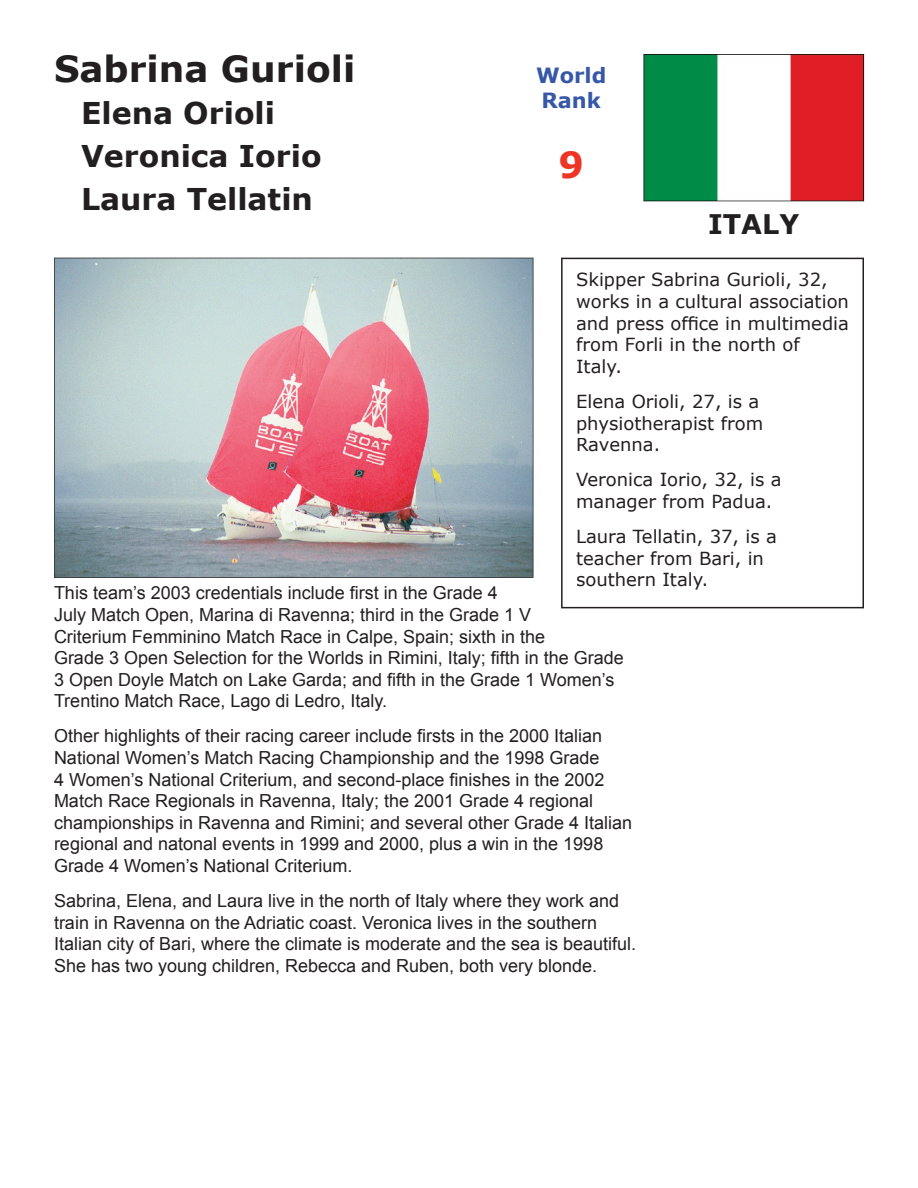
<style>
.page{position:relative;width:918px;height:1188px;background:#fff}
.page>*{position:absolute;margin:0;border:0;box-sizing:border-box;transform-origin:0 0}
.t1{font:700 36px "Verdana";color:#231f20}
.t2{font:700 36px "Verdana";color:#ee3424}
.t3{font:700 30px/42.8px "Verdana";color:#231f20}
.t4{font:700 27px "Verdana";color:#231f20}
.t5{font:700 21px/25.2px "Verdana";color:#3658a6}
.t6{font:18px/21.6px "Arial";color:#231f20}
.t7{font:18px/21.6px "Verdana";color:#231f20}
</style>
<div class="page">
<img style="left:644px;top:54px;width:220px;height:147px">
<svg style="left:54px;top:258px;width:479px;height:320px;background:#d0a4ac"></svg>
<img style="left:55px;top:523px;width:478px;height:54px">
<img style="left:55px;top:258px;width:53px;height:267px">
<img style="left:479px;top:258px;width:54px;height:267px">
<img style="left:107px;top:258px;width:373px;height:54px">
<svg style="left:561px;top:258px;width:303px;height:350px"></svg>
<h1 class="t1" style="left:54px;top:46px;width:303px">Sabrina Gurioli</h1>
<h2 class="t3" style="left:81px;top:91px;width:242px">Elena Orioli<br>Veronica Iorio<br>Laura Tellatin</h2>
<p class="t5" style="left:536px;top:62px;width:72px">World<br>Rank</p>
<h1 class="t2" style="left:558px;top:142px;width:27px">9</h1>
<h3 class="t4" style="left:708px;top:207px;width:93px">ITALY</h3>
<p class="t7" style="left:576px;top:268px;width:274px">Skipper Sabrina Gurioli, 32, works in a cultural association and press office in multimedia from Forli in the north of<br>Italy.</p>
<p class="t7" style="left:576px;top:390px;width:189px">Elena Orioli, 27, is a physiotherapist from<br>Ravenna.</p>
<p class="t7" style="left:576px;top:468px;width:207px">Veronica Iorio, 32, is a manager from Padua.</p>
<p class="t7" style="left:576px;top:525px;width:202px">Laura Tellatin, 37, is a teacher from Bari, in southern Italy.</p>
<p class="t6" style="left:54px;top:582px;width:571px">This team’s 2003 credentials include first in the Grade 4<br>July Match Open, Marina di Ravenna; third in the Grade 1 V<br>Criterium Femminino Match Race in Calpe, Spain; sixth in the<br>Grade 3 Open Selection for the Worlds in Rimini, Italy; fifth in the Grade 3 Open Doyle Match on Lake Garda; and fifth in the Grade 1 Women’s Trentino Match Race, Lago di Ledro, Italy.</p>
<p class="t6" style="left:54px;top:726px;width:580px">Other highlights of their racing career include firsts in the 2000 Italian National Women’s Match Racing Championship and the 1998 Grade<br>4 Women’s National Criterium, and second-place finishes in the 2002<br>Match Race Regionals in Ravenna, Italy; the 2001 Grade 4 regional championships in Ravenna and Rimini; and several other Grade 4 Italian regional and natonal events in 1999 and 2000, plus a win in the 1998<br>Grade 4 Women’s National Criterium.</p>
<p class="t6" style="left:54px;top:890px;width:584px">Sabrina, Elena, and Laura live in the north of Italy where they work and train in Ravenna on the Adriatic coast. Veronica lives in the southern Italian city of Bari, where the climate is moderate and the sea is beautiful.<br>She has two young children, Rebecca and Ruben, both very blonde.</p>
</div>
